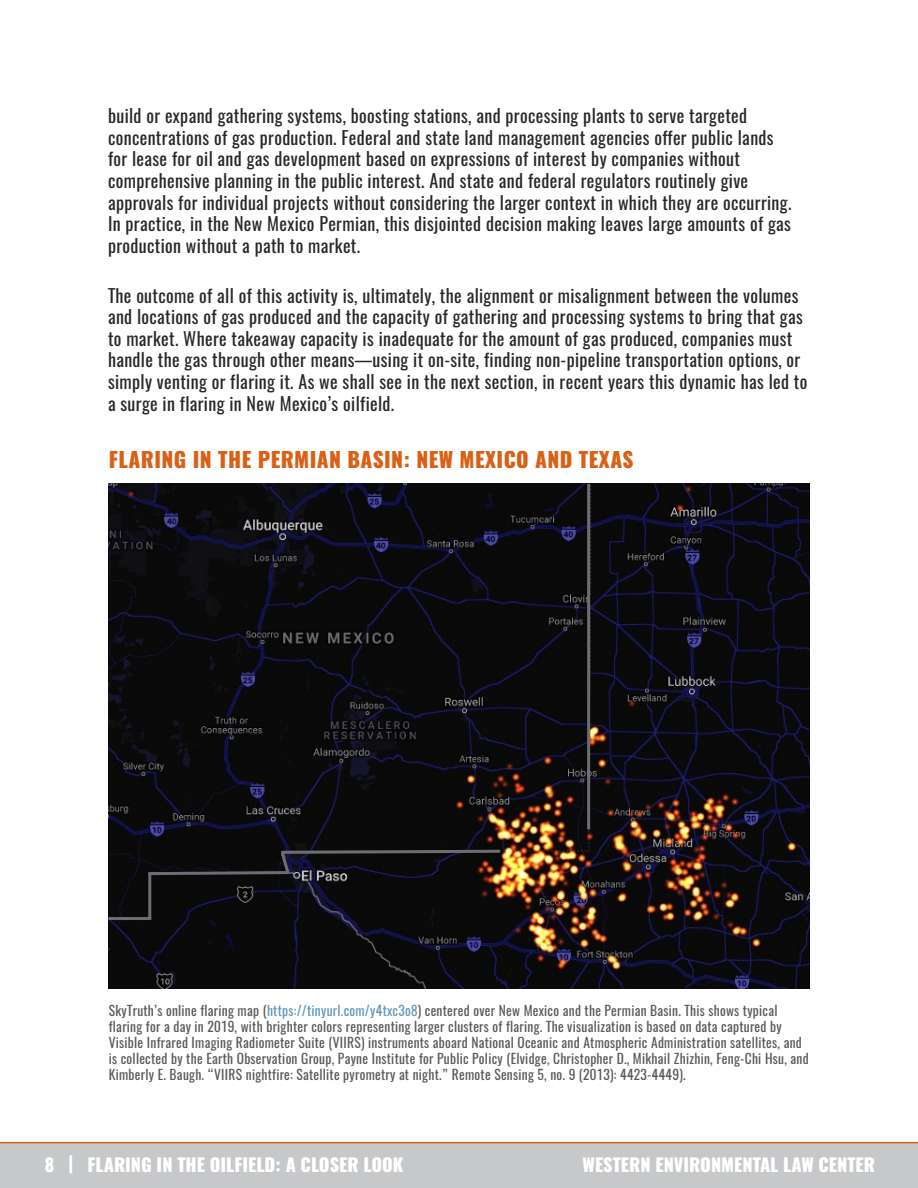
<style>
.page{position:relative;width:918px;height:1188px;background:#fff}
.page>*{position:absolute;margin:0;border:0;box-sizing:border-box;transform-origin:0 0}
.t1{font:800 21px "Oswald";letter-spacing:.02em;color:#da6016}
.t2{font:18px/21.6px "Oswald";letter-spacing:.02em;color:#292829}
.t3{font:800 18px "Oswald";color:#fff}
.t4{font:13.5px/16.2px "Oswald";letter-spacing:.02em;color:#58595b}
.s1{color:#6097bc}
</style>
<div class="page">
<div style="left:0;top:1144px;width:918px;height:44px;background:#c7c8ca"></div>
<hr style="left:0;top:1142px;width:918px;height:1px;background:#da6016">
<img style="left:109px;top:484px;width:700px;height:505px">
<hr style="left:148px;top:873px;width:3px;height:46px;background:#6d6e71">
<hr style="left:587px;top:484px;width:3px;height:345px;background:#6d6e71">
<hr style="left:109px;top:917px;width:42px;height:3px;background:#6d6e71">
<svg style="left:145px;top:848px;width:358px;height:29px;background:#1a181c"></svg>
<p class="t2" style="left:108px;top:105px;width:685px">build or expand gathering systems, boosting stations, and processing plants to serve targeted concentrations of gas production. Federal and state land management agencies offer public lands for lease for oil and gas development based on expressions of interest by companies without comprehensive planning in the public interest. And state and federal regulators routinely give approvals for individual projects without considering the larger context in which they are occurring.<br>In practice, in the New Mexico Permian, this disjointed decision making leaves large amounts of gas production without a path to market.</p>
<p class="t2" style="left:108px;top:285px;width:701px">The outcome of all of this activity is, ultimately, the alignment or misalignment between the volumes and locations of gas produced and the capacity of gathering and processing systems to bring that gas to market. Where takeaway capacity is inadequate for the amount of gas produced, companies must handle the gas through other means—using it on-site, finding non-pipeline transportation options, or simply venting or flaring it. As we shall see in the next section, in recent years this dynamic has led to a surge in flaring in New Mexico’s oilfield.</p>
<p class="t1" style="left:109px;top:449px;width:526px">FLARING IN THE PERMIAN BASIN: NEW MEXICO AND TEXAS</p>
<p class="t4" style="left:109px;top:1002px;width:701px">SkyTruth’s online flaring map (<span class="s1">https://tinyurl.com/y4txc3o8</span>) centered over New Mexico and the Permian Basin. This shows typical flaring for a day in 2019, with brighter colors representing larger clusters of flaring. The visualization is based on data captured by Visible Infrared Imaging Radiometer Suite (VIIRS) instruments aboard National Oceanic and Atmospheric Administration satellites, and is collected by the Earth Observation Group, Payne Institute for Public Policy (Elvidge, Christopher D., Mikhail Zhizhin, Feng-Chi Hsu, and Kimberly E. Baugh. “VIIRS nightfire: Satellite pyrometry at night.” Remote Sensing 5, no. 9 (2013): 4423-4449).</p>
<p class="t3" style="left:45px;top:1155px;width:360px">8 | FLARING IN THE OILFIELD: A CLOSER LOOK</p>
<p class="t3" style="left:583px;top:1155px;width:294px">WESTERN ENVIRONMENTAL LAW CENTER</p>
</div>
